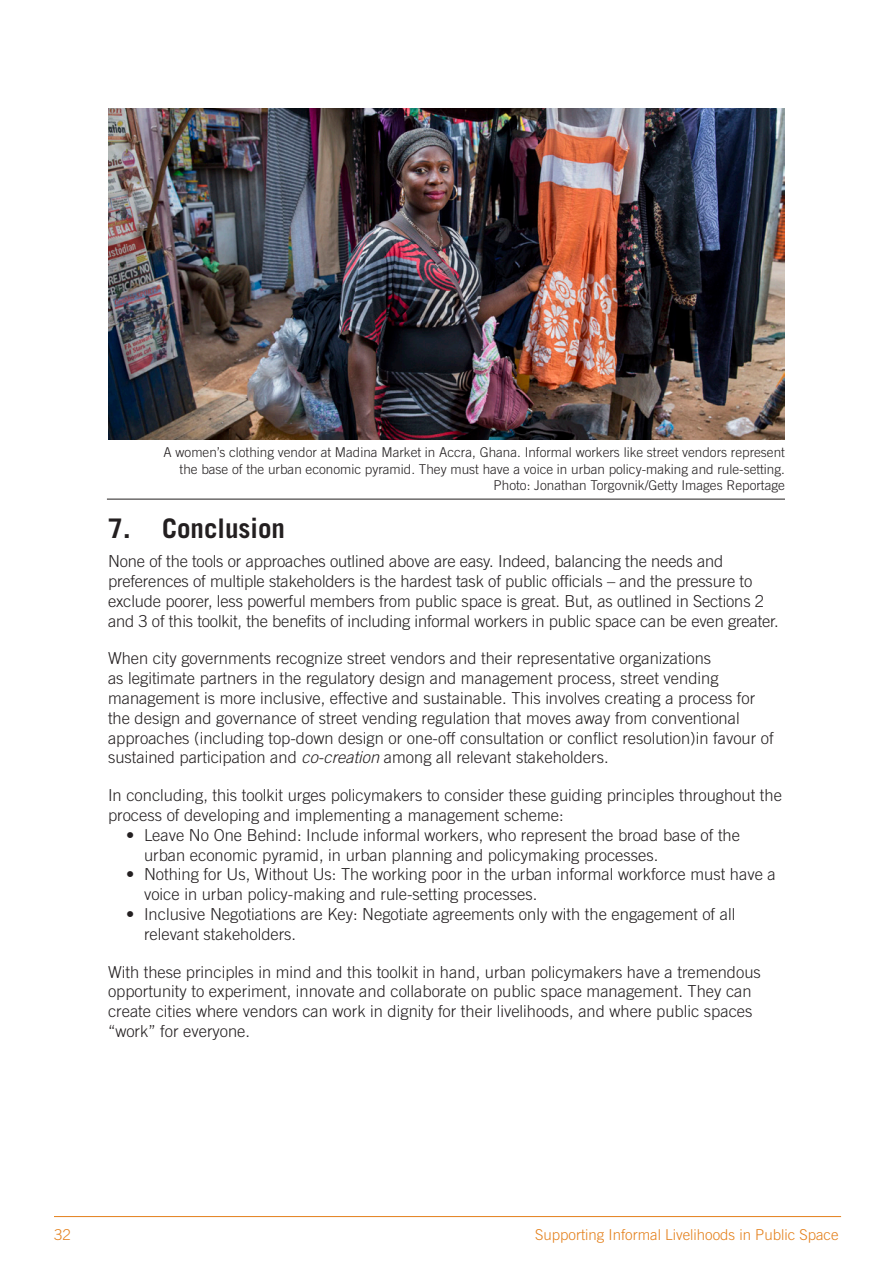
<style>
.page{position:relative;width:893px;height:1263px;background:#fff}
.page>*{position:absolute;margin:0;border:0;box-sizing:border-box;transform-origin:0 0}
.PS_2nd_Headline{font:700 27px "Trade Gothic";color:#231f20}
.PS_Paragraph{font:300 16.5px/19.8px "Trade Gothic";color:#231f20}
.t1{font:300 15px "Trade Gothic";color:#e4801b}
.PS_Photo_Captions{font:300 13.5px/16.2px "Trade Gothic";color:#231f20;text-align:right}
.s1{font-style:italic}
</style>
<div class="page">
<hr style="left:54px;top:1216px;width:787px;height:1px;background:#e4801b">
<hr style="left:107px;top:499px;width:678px;height:1px;background:#231f20">
<img style="left:109px;top:108px;width:676px;height:332px">
<p class="PS_Photo_Captions" style="left:164px;top:444px;width:623px">A women’s clothing vendor at Madina Market in Accra, Ghana. Informal workers like street vendors represent the base of the urban economic pyramid. They must have a voice in urban policy-making and rule-setting.<br>Photo: Jonathan Torgovnik/Getty Images Reportage</p>
<p class="PS_2nd_Headline" style="left:108px;top:512px;width:179px">7. Conclusion</p>
<p class="PS_Paragraph" style="left:108px;top:551px;width:672px">None of the tools or approaches outlined above are easy. Indeed, balancing the needs and preferences of multiple stakeholders is the hardest task of public officials – and the pressure to exclude poorer, less powerful members from public space is great. But, as outlined in Sections 2 and 3 of this toolkit, the benefits of including informal workers in public space can be even greater.</p>
<p class="PS_Paragraph" style="left:108px;top:648px;width:667px">When city governments recognize street vendors and their representative organizations<br>as legitimate partners in the regulatory design and management process, street vending management is more inclusive, effective and sustainable. This involves creating a process for the design and governance of street vending regulation that moves away from conventional approaches (including top-down design or one-off consultation or conflict resolution)in favour of sustained participation and <span class="s1">co-creation</span> among all relevant stakeholders.</p>
<p class="PS_Paragraph" style="left:108px;top:785px;width:675px">In concluding, this toolkit urges policymakers to consider these guiding principles throughout the process of developing and implementing a management scheme:</p>
<p class="PS_Paragraph" style="left:144px;top:825px;width:597px;text-indent:-18px">• Leave No One Behind: Include informal workers, who represent the broad base of the urban economic pyramid, in urban planning and policymaking processes.</p>
<p class="PS_Paragraph" style="left:144px;top:864px;width:633px;text-indent:-18px">• Nothing for Us, Without Us: The working poor in the urban informal workforce must have a voice in urban policy-making and rule-setting processes.</p>
<p class="PS_Paragraph" style="left:144px;top:904px;width:593px;text-indent:-18px">• Inclusive Negotiations are Key: Negotiate agreements only with the engagement of all relevant stakeholders.</p>
<p class="PS_Paragraph" style="left:108px;top:962px;width:654px">With these principles in mind and this toolkit in hand, urban policymakers have a tremendous opportunity to experiment, innovate and collaborate on public space management. They can create cities where vendors can work in dignity for their livelihoods, and where public spaces “work” for everyone.</p>
<p class="t1" style="left:54px;top:1226px;width:18px">32</p>
<p class="t1" style="left:535px;top:1226px;width:305px">Supporting Informal Livelihoods in Public Space</p>
</div>
